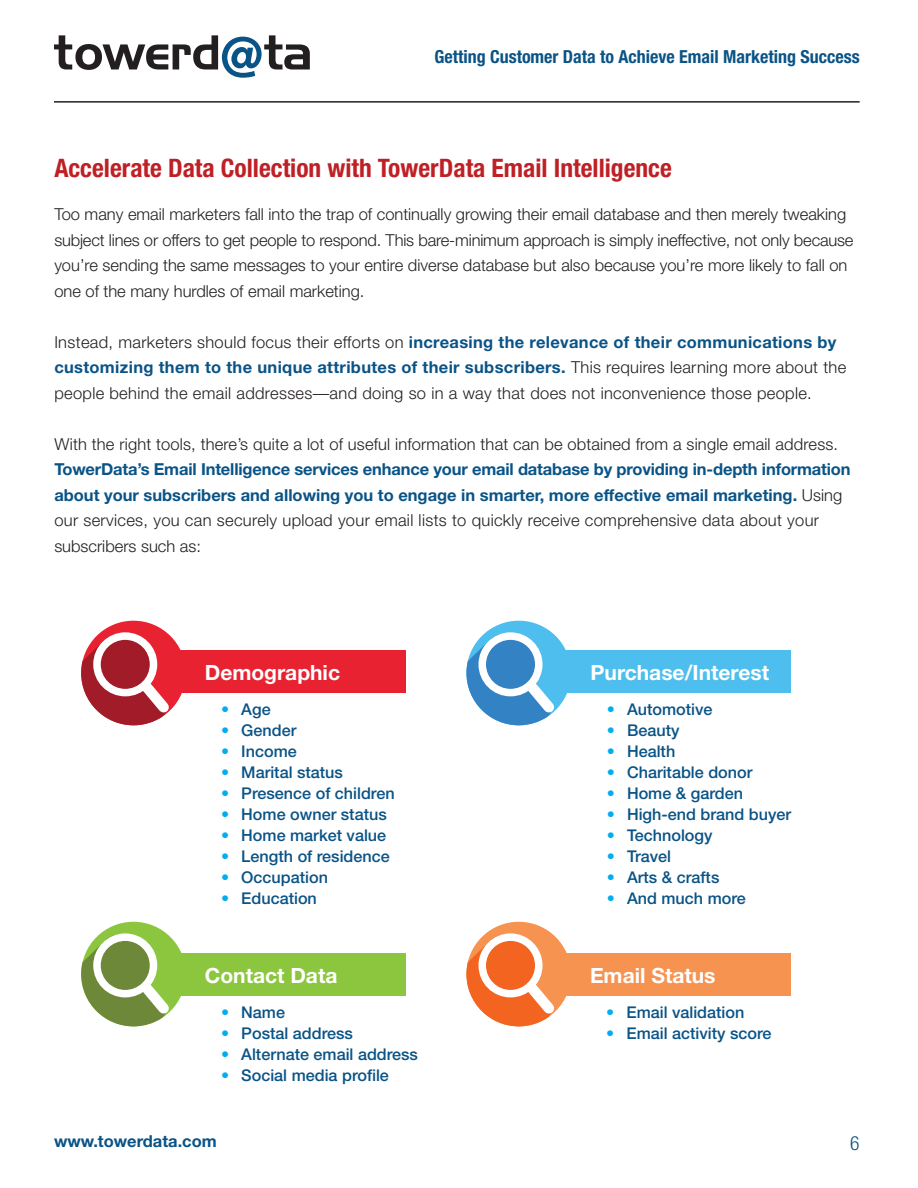
<style>
.page{position:relative;width:918px;height:1188px;background:#fff}
.page>*{position:absolute;margin:0;border:0;box-sizing:border-box;transform-origin:0 0}
.t1{font:700 condensed 25.5px "Helvetica Neue";color:#bf2025}
.t2{font:700 21px "Helvetica Neue";color:#fff}
.t3{font:300 condensed 19.5px "Helvetica Neue";color:#0a5386}
.t4{font:700 condensed 18px "Helvetica Neue";color:#0a5386}
.t5{font:300 16.5px/25.5px "Helvetica Neue";color:#231f20}
.t6{font:700 16.5px/25.5px "Helvetica Neue";letter-spacing:-.01em;color:#0a5386}
.t7{font:300 16.5px/25.5px "Helvetica Neue";letter-spacing:.02em;color:#231f20}
.t8{font:500 16.2px "Helvetica Neue";color:#0a5386}
.s1{font-weight:700;color:#0a5386}
.s2{font-weight:300;color:#231f20}
.s3{color:#00aeef}
</style>
<div class="page">
<div style="left:543px;top:953px;width:247px;height:43px;background:#f69351"></div>
<div style="left:158px;top:953px;width:247px;height:43px;background:#8bc63e"></div>
<svg style="left:54px;top:35px;width:256px;height:43px"></svg>
<hr style="left:54px;top:101px;width:806px;height:2px;background:#231f20">
<div style="left:158px;top:650px;width:247px;height:43px;background:#e92232"></div>
<div style="left:543px;top:650px;width:247px;height:43px;background:#4dbeed"></div>
<div style="left:81px;top:621px;width:105px;height:104px;background:#e92232;border-radius:50%"></div>
<svg style="left:81px;top:634px;width:97px;height:91px"></svg>
<div style="left:81px;top:922px;width:105px;height:104px;background:#8bc63e;border-radius:50%"></div>
<svg style="left:81px;top:935px;width:97px;height:91px"></svg>
<div style="left:466px;top:621px;width:105px;height:104px;background:#4dbeed;border-radius:50%"></div>
<svg style="left:466px;top:634px;width:98px;height:91px"></svg>
<div style="left:466px;top:922px;width:105px;height:104px;background:#f69351;border-radius:50%"></div>
<svg style="left:466px;top:935px;width:98px;height:91px"></svg>
<p class="t4" style="left:434px;top:46px;width:427px">Getting Customer Data to Achieve Email Marketing Success</p>
<h1 class="t1" style="left:54px;top:152px;width:619px">Accelerate Data Collection with TowerData Email Intelligence</h1>
<p class="t5" style="left:54px;top:201px;width:801px">Too many email marketers fall into the trap of continually growing their email database and then merely tweaking subject lines or offers to get people to respond. This bare-minimum approach is simply ineffective, not only because you’re sending the same messages to your entire diverse database but also because you’re more likely to fall on one of the many hurdles of email marketing.</p>
<p class="t7" style="left:54px;top:329px;width:794px">Instead, marketers should focus their efforts on <span class="s1">increasing the relevance of their communications by customizing them to the unique attributes of their subscribers.</span> This requires learning more about the people behind the email addresses—and doing so in a way that does not inconvenience those people.</p>
<p class="t5" style="left:54px;top:431px;width:785px">With the right tools, there’s quite a lot of useful information that can be obtained from a single email address.</p>
<p class="t6" style="left:54px;top:456px;width:798px">TowerData’s Email Intelligence services enhance your email database by providing in-depth information about your subscribers and allowing you to engage in smarter, more effective email marketing. <span class="s2">Using our services, you can securely upload your email lists to quickly receive comprehensive data about your subscribers such as:</span></p>
<p class="t2" style="left:205px;top:659px;width:137px">Demographic</p>
<p class="t8" style="left:221px;top:699px;width:51px"><span class="s3">•</span> Age</p>
<p class="t8" style="left:221px;top:720px;width:77px"><span class="s3">•</span> Gender</p>
<p class="t8" style="left:221px;top:741px;width:77px"><span class="s3">•</span> Income</p>
<p class="t8" style="left:221px;top:762px;width:123px"><span class="s3">•</span> Marital status</p>
<p class="t8" style="left:221px;top:783px;width:175px"><span class="s3">•</span> Presence of children</p>
<p class="t8" style="left:221px;top:804px;width:167px"><span class="s3">•</span> Home owner status</p>
<p class="t8" style="left:221px;top:825px;width:167px"><span class="s3">•</span> Home market value</p>
<p class="t8" style="left:221px;top:846px;width:170px"><span class="s3">•</span> Length of residence</p>
<p class="t8" style="left:221px;top:867px;width:108px"><span class="s3">•</span> Occupation</p>
<p class="t8" style="left:221px;top:888px;width:97px"><span class="s3">•</span> Education</p>
<p class="t2" style="left:205px;top:963px;width:134px">Contact Data</p>
<p class="t8" style="left:221px;top:1003px;width:66px"><span class="s3">•</span> Name</p>
<p class="t8" style="left:221px;top:1024px;width:133px"><span class="s3">•</span> Postal address</p>
<p class="t8" style="left:221px;top:1045px;width:199px"><span class="s3">•</span> Alternate email address</p>
<p class="t8" style="left:221px;top:1066px;width:169px"><span class="s3">•</span> Social media profile</p>
<p class="t2" style="left:591px;top:659px;width:180px">Purchase/Interest</p>
<p class="t8" style="left:607px;top:699px;width:107px"><span class="s3">•</span> Automotive</p>
<p class="t8" style="left:607px;top:720px;width:74px"><span class="s3">•</span> Beauty</p>
<p class="t8" style="left:607px;top:741px;width:70px"><span class="s3">•</span> Health</p>
<p class="t8" style="left:607px;top:762px;width:147px"><span class="s3">•</span> Charitable donor</p>
<p class="t8" style="left:607px;top:783px;width:138px"><span class="s3">•</span> Home &amp; garden</p>
<p class="t8" style="left:607px;top:804px;width:186px"><span class="s3">•</span> High-end brand buyer</p>
<p class="t8" style="left:607px;top:825px;width:107px"><span class="s3">•</span> Technology</p>
<p class="t8" style="left:607px;top:846px;width:66px"><span class="s3">•</span> Travel</p>
<p class="t8" style="left:607px;top:867px;width:114px"><span class="s3">•</span> Arts &amp; crafts</p>
<p class="t8" style="left:607px;top:888px;width:141px"><span class="s3">•</span> And much more</p>
<p class="t2" style="left:590px;top:963px;width:127px">Email Status</p>
<p class="t8" style="left:606px;top:1003px;width:140px"><span class="s3">•</span> Email validation</p>
<p class="t8" style="left:606px;top:1024px;width:167px"><span class="s3">•</span> Email activity score</p>
<p class="t6" style="left:54px;top:1128px;width:164px">www.towerdata.com</p>
<p class="t3" style="left:850px;top:1131px;width:11px">6</p>
</div>
